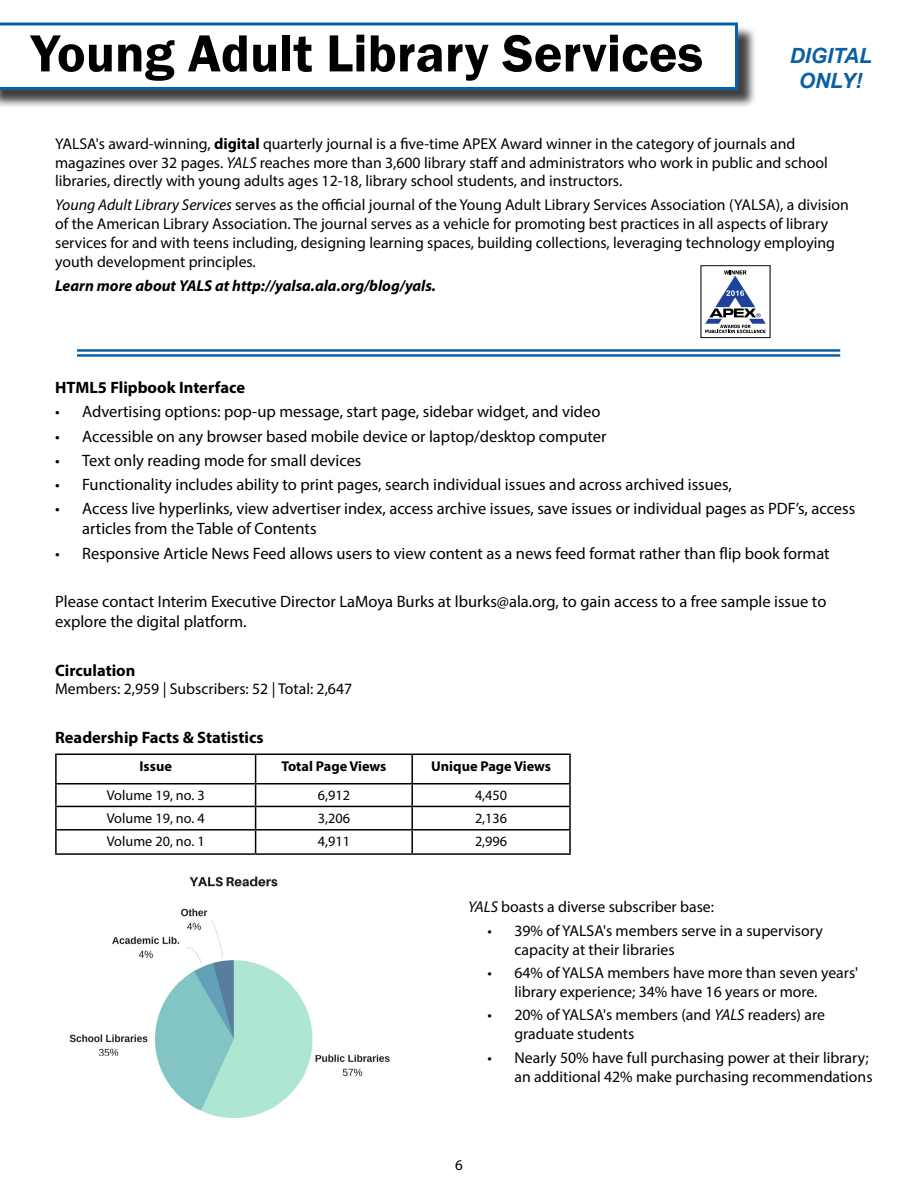
<style>
.page{position:relative;width:918px;height:1188px;background:#fff}
.page>*{position:absolute;margin:0;border:0;box-sizing:border-box;transform-origin:0 0}
.Contract_Dates{font:600 54px "Franklin Gothic";color:#000}
.Contract_Dates-2{font:italic 700 21px/25.2px "Arial";color:#0a60a4;text-align:center}
.subhead{font:16.5px/19.8px "Myriad Pro";color:#000}
.subhead-2{font:700 16.5px "Myriad Pro";color:#000}
.subhead-3{font:15.75px/18.9px "Myriad Pro";color:#000}
.t1{font:italic 700 15.75px "Myriad Pro";color:#000}
.Contract_Dates-3{font:15px "Myriad Pro";color:#000}
.Contract_Dates-4{font:14.25px "Myriad Pro";color:#000}
.Contract_Dates-5{font:700 14.25px "Myriad Pro";color:#000}
.s1{font-weight:700}
.s2{font-style:italic}
</style>
<div class="page">
<div style="left:0;top:25px;width:757px;height:84px;background:#000;opacity:.75"></div>
<svg style="left:0;top:22px;width:738px;height:68px"></svg>
<hr style="left:55px;top:754px;width:201px;height:1px;background:#000">
<hr style="left:55px;top:755px;width:2px;height:28px;background:#000">
<hr style="left:256px;top:754px;width:156px;height:1px;background:#000">
<hr style="left:412px;top:754px;width:159px;height:1px;background:#000">
<hr style="left:411px;top:755px;width:2px;height:28px;background:#000">
<hr style="left:569px;top:755px;width:2px;height:28px;background:#000">
<hr style="left:55px;top:783px;width:201px;height:1px;background:#000">
<hr style="left:55px;top:784px;width:2px;height:22px;background:#000">
<hr style="left:256px;top:783px;width:156px;height:1px;background:#000">
<hr style="left:412px;top:783px;width:159px;height:1px;background:#000">
<hr style="left:411px;top:784px;width:2px;height:22px;background:#000">
<hr style="left:569px;top:784px;width:2px;height:22px;background:#000">
<hr style="left:55px;top:806px;width:201px;height:1px;background:#000">
<hr style="left:55px;top:807px;width:2px;height:22px;background:#000">
<hr style="left:256px;top:806px;width:156px;height:1px;background:#000">
<hr style="left:412px;top:806px;width:159px;height:1px;background:#000">
<hr style="left:411px;top:807px;width:2px;height:22px;background:#000">
<hr style="left:569px;top:807px;width:2px;height:22px;background:#000">
<hr style="left:55px;top:829px;width:201px;height:2px;background:#000">
<hr style="left:55px;top:831px;width:2px;height:22px;background:#000">
<hr style="left:256px;top:829px;width:156px;height:2px;background:#000">
<svg style="left:255px;top:755px;width:1px;height:98px"></svg>
<hr style="left:412px;top:829px;width:159px;height:2px;background:#000">
<hr style="left:411px;top:831px;width:2px;height:22px;background:#000">
<hr style="left:569px;top:831px;width:2px;height:22px;background:#000">
<hr style="left:55px;top:853px;width:201px;height:2px;background:#000">
<hr style="left:256px;top:853px;width:156px;height:2px;background:#000">
<hr style="left:412px;top:853px;width:159px;height:2px;background:#000">
<hr style="left:77px;top:349px;width:763px;height:3px;background:#0a60a4">
<hr style="left:77px;top:354px;width:763px;height:3px;background:#0a60a4">
<img style="left:69px;top:876px;width:321px;height:242px">
<svg style="left:705px;top:270px;width:61px;height:63px"></svg>
<p class="Contract_Dates" style="left:31px;top:20px;width:673px">Young Adult Library Services</p>
<p class="Contract_Dates-2" style="left:790px;top:44px;width:84px">DIGITAL<br>ONLY!</p>
<p class="subhead-3" style="left:55px;top:134px;width:774px">YALSA's award-winning, <span class="s1">digital</span> quarterly journal is a five-time APEX Award winner in the category of journals and magazines over 32 pages. <span class="s2">YALS</span> reaches more than 3,600 library staff and administrators who work in public and school libraries, directly with young adults ages 12-18, library school students, and instructors.</p>
<p class="subhead-3" style="left:55px;top:195px;width:795px"><span class="s2">Young Adult Library Services</span> serves as the official journal of the Young Adult Library Services Association (YALSA), a division of the American Library Association. The journal serves as a vehicle for promoting best practices in all aspects of library services for and with teens including, designing learning spaces, building collections, leveraging technology employing youth development principles.</p>
<p class="t1" style="left:55px;top:276px;width:382px">Learn more about YALS at http://yalsa.ala.org/blog/yals.</p>
<p class="subhead-2" style="left:55px;top:377px;width:191px">HTML5 Flipbook Interface</p>
<p class="subhead" style="left:55px;top:402px;width:547px">• Advertising options: pop-up message, start page, sidebar widget, and video</p>
<p class="subhead" style="left:55px;top:426px;width:553px">• Accessible on any browser based mobile device or laptop/desktop computer</p>
<p class="subhead" style="left:55px;top:450px;width:308px">• Text only reading mode for small devices</p>
<p class="subhead" style="left:55px;top:474px;width:678px">• Functionality includes ability to print pages, search individual issues and across archived issues,</p>
<p class="subhead" style="left:82px;top:499px;width:775px;text-indent:-27px">• Access live hyperlinks, view advertiser index, access archive issues, save issues or individual pages as PDF’s, access articles from the Table of Contents</p>
<p class="subhead" style="left:55px;top:543px;width:776px">• Responsive Article News Feed allows users to view content as a news feed format rather than flip book format</p>
<p class="subhead" style="left:55px;top:591px;width:773px">Please contact Interim Executive Director LaMoya Burks at lburks@ala.org, to gain access to a free sample issue to explore the digital platform.</p>
<p class="subhead-2" style="left:55px;top:659px;width:82px">Circulation</p>
<p class="subhead-3" style="left:55px;top:679px;width:299px">Members: 2,959 | Subscribers: 52 | Total: 2,647</p>
<p class="subhead-2" style="left:55px;top:727px;width:210px">Readership Facts &amp; Statistics</p>
<p class="Contract_Dates-5" style="left:140px;top:757px;width:34px">Issue</p>
<p class="Contract_Dates-5" style="left:281px;top:757px;width:106px">Total Page Views</p>
<p class="Contract_Dates-5" style="left:431px;top:757px;width:121px">Unique Page Views</p>
<p class="Contract_Dates-4" style="left:107px;top:787px;width:99px">Volume 19, no. 3</p>
<p class="Contract_Dates-4" style="left:318px;top:787px;width:34px">6,912</p>
<p class="Contract_Dates-4" style="left:475px;top:787px;width:34px">4,450</p>
<p class="Contract_Dates-4" style="left:107px;top:810px;width:99px">Volume 19, no. 4</p>
<p class="Contract_Dates-4" style="left:318px;top:810px;width:34px">3,206</p>
<p class="Contract_Dates-4" style="left:475px;top:810px;width:34px">2,136</p>
<p class="Contract_Dates-4" style="left:107px;top:833px;width:99px">Volume 20, no. 1</p>
<p class="Contract_Dates-4" style="left:318px;top:833px;width:34px">4,911</p>
<p class="Contract_Dates-4" style="left:475px;top:833px;width:34px">2,996</p>
<p class="subhead-3" style="left:468px;top:897px;width:248px"><span class="s2">YALS</span> boasts a diverse subscriber base:</p>
<p class="subhead-3" style="left:514px;top:921px;width:310px;text-indent:-27px">• 39% of YALSA's members serve in a supervisory capacity at their libraries</p>
<p class="subhead-3" style="left:514px;top:963px;width:345px;text-indent:-27px">• 64% of YALSA members have more than seven years' library experience; 34% have 16 years or more.</p>
<p class="subhead-3" style="left:514px;top:1005px;width:312px;text-indent:-27px">• 20% of YALSA's members (and <span class="s2">YALS</span> readers) are graduate students</p>
<p class="subhead-3" style="left:488px;top:1048px;width:387px;text-align:right">• Nearly 50% have full purchasing power at their library; an additional 42% make purchasing recommendations</p>
<p class="Contract_Dates-3" style="left:455px;top:1156px;width:9px">6</p>
</div>
